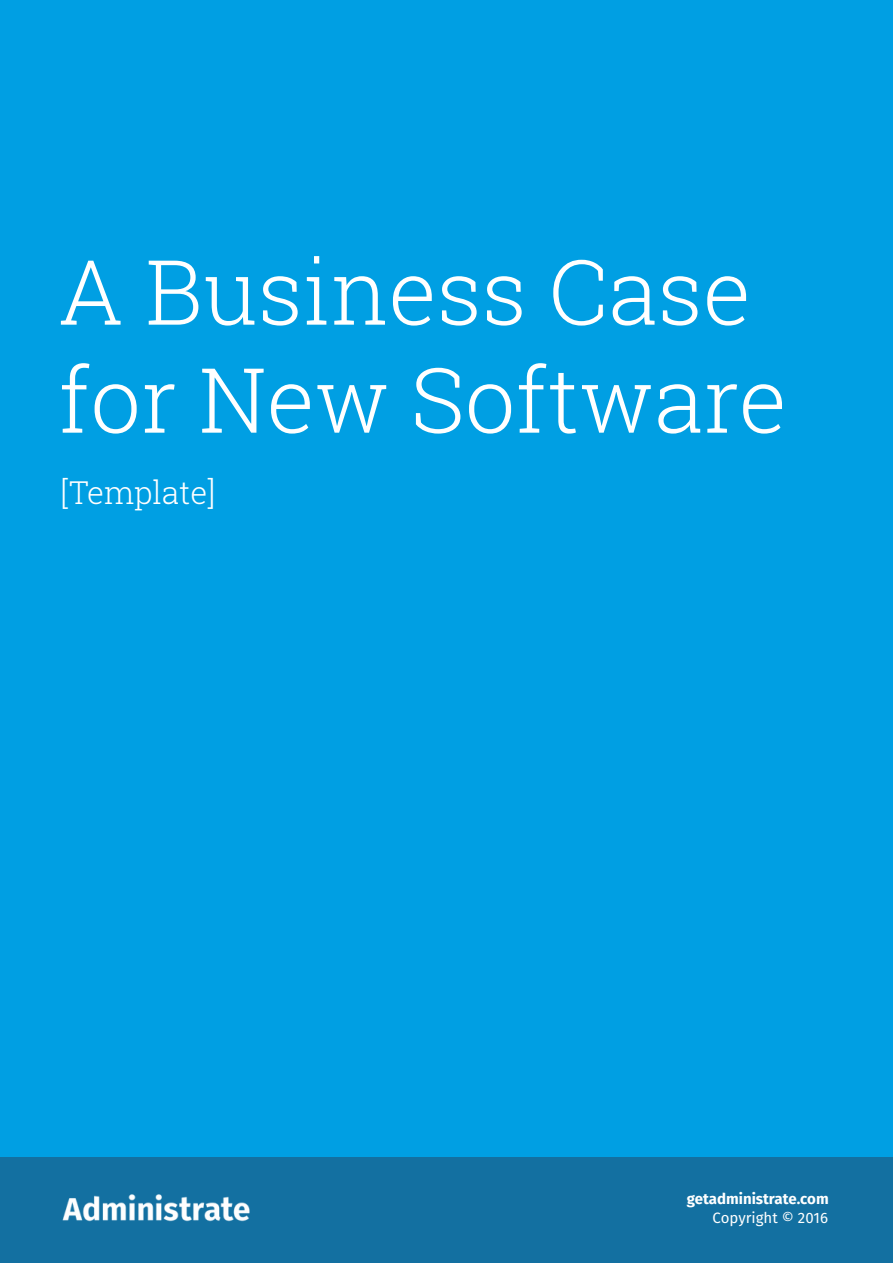
<style>
.page{position:relative;width:893px;height:1263px;background:#fff}
.page>*{position:absolute;margin:0;border:0;box-sizing:border-box;transform-origin:0 0}
.t1{font:300 90px/108px "Roboto Slab";color:#fff}
.t2{font:300 31.5px "Roboto Slab";color:#fff}
.t3{font:700 15px "Fira Sans";color:#fff}
.t4{font:15px "Fira Sans";color:#fff}
</style>
<div class="page">
<div style="left:0;top:1157px;width:893px;height:106px;background:#1370a1"></div>
<div style="left:0;top:0;width:893px;height:1157px;background:#009fe3"></div>
<img style="left:62px;top:1194px;width:188px;height:28px">
<p class="t1" style="left:58px;top:236px;width:730px">A Business Case for New Software</p>
<p class="t2" style="left:61px;top:471px;width:157px">[Template]</p>
<p class="t3" style="left:687px;top:1189px;width:143px">getadministrate.com</p>
<p class="t4" style="left:713px;top:1207px;width:117px">Copyright © 2016</p>
</div>
